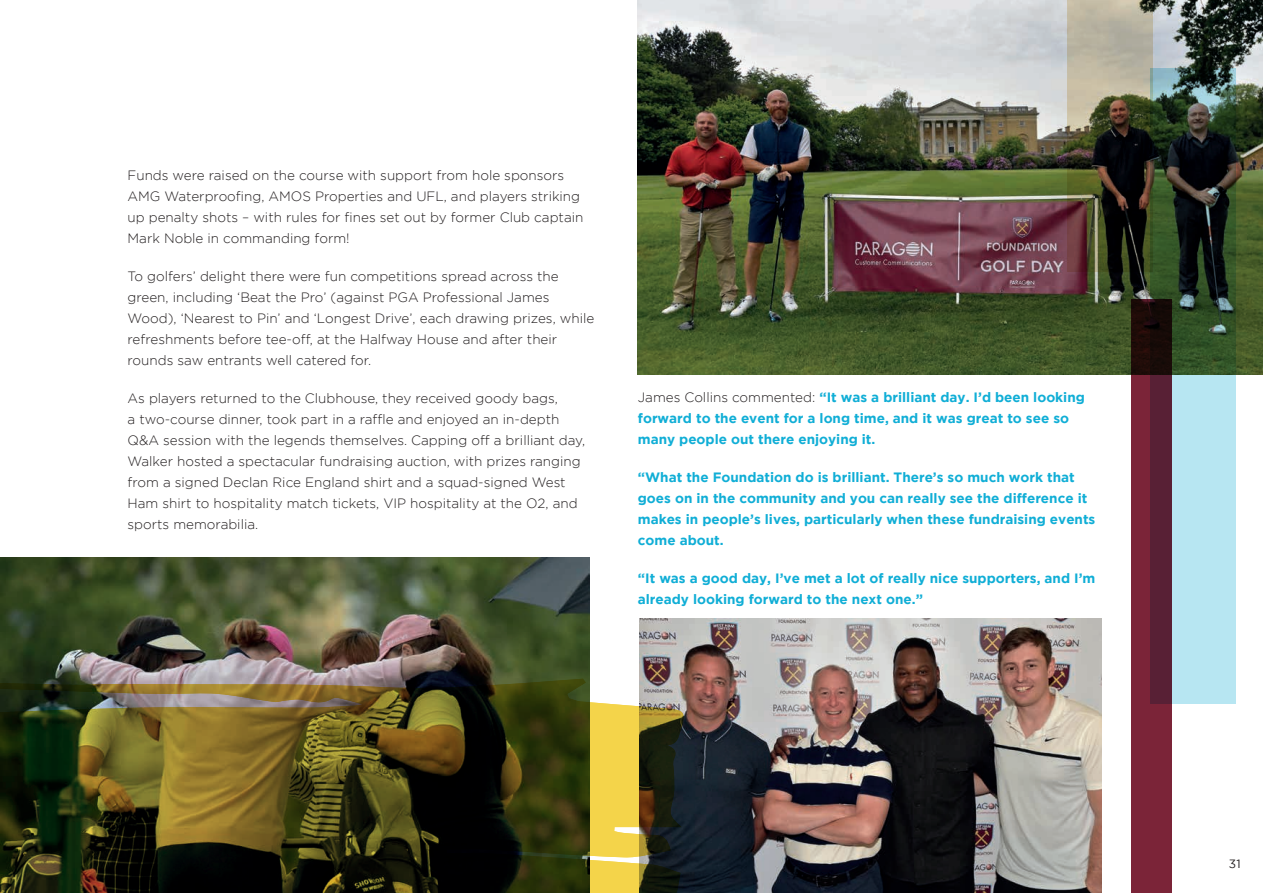
<style>
.page{position:relative;width:1263px;height:893px;background:#fff}
.page>*{position:absolute;margin:0;border:0;box-sizing:border-box;transform-origin:0 0}
.t1{font:300 13.5px/21px "Gotham";color:#231f20}
.t2{font:700 13.5px/21px "Gotham";color:#10aed6}
.t3{font:12px "Gotham";color:#231f20}
.s1{font-weight:300;color:#231f20}
</style>
<div class="page">
<img style="left:638px;top:0;width:625px;height:374px">
<img style="left:0;top:558px;width:590px;height:121px">
<img style="left:639px;top:619px;width:462px;height:274px">
<svg style="left:1150px;top:68px;width:85px;height:636px;background:#6c8a86"></svg>
<svg style="left:1067px;top:0;width:85px;height:272px;background:#6a6453"></svg>
<svg style="left:1131px;top:300px;width:40px;height:593px;background:#651f31"></svg>
<svg style="left:0;top:679px;width:690px;height:214px;background:#4f491f"></svg>
<p class="t1" style="left:128px;top:165px;width:457px">Funds were raised on the course with support from hole sponsors AMG Waterproofing, AMOS Properties and UFL, and players striking up penalty shots – with rules for fines set out by former Club captain Mark Noble in commanding form!</p>
<p class="t1" style="left:128px;top:266px;width:468px">To golfers’ delight there were fun competitions spread across the green, including ‘Beat the Pro’ (against PGA Professional James Wood), ‘Nearest to Pin’ and ‘Longest Drive’, each drawing prizes, while refreshments before tee-off, at the Halfway House and after their rounds saw entrants well catered for.</p>
<p class="t1" style="left:128px;top:388px;width:459px">As players returned to the Clubhouse, they received goody bags,<br>a two-course dinner, took part in a raffle and enjoyed an in-depth Q&amp;A session with the legends themselves. Capping off a brilliant day, Walker hosted a spectacular fundraising auction, with prizes ranging from a signed Declan Rice England shirt and a squad-signed West Ham shirt to hospitality match tickets, VIP hospitality at the O2, and sports memorabilia.</p>
<p class="t2" style="left:638px;top:386px;width:448px"><span class="s1">James Collins commented:</span> “It was a brilliant day. I’d been looking forward to the event for a long time, and it was great to see so many people out there enjoying it.</p>
<p class="t2" style="left:638px;top:466px;width:459px">“What the Foundation do is brilliant. There’s so much work that goes on in the community and you can really see the difference it makes in people’s lives, particularly when these fundraising events come about.</p>
<p class="t2" style="left:638px;top:567px;width:459px">“It was a good day, I’ve met a lot of really nice supporters, and I’m already looking forward to the next one.”</p>
<p class="t3" style="left:1229px;top:857px;width:13px">31</p>
</div>
